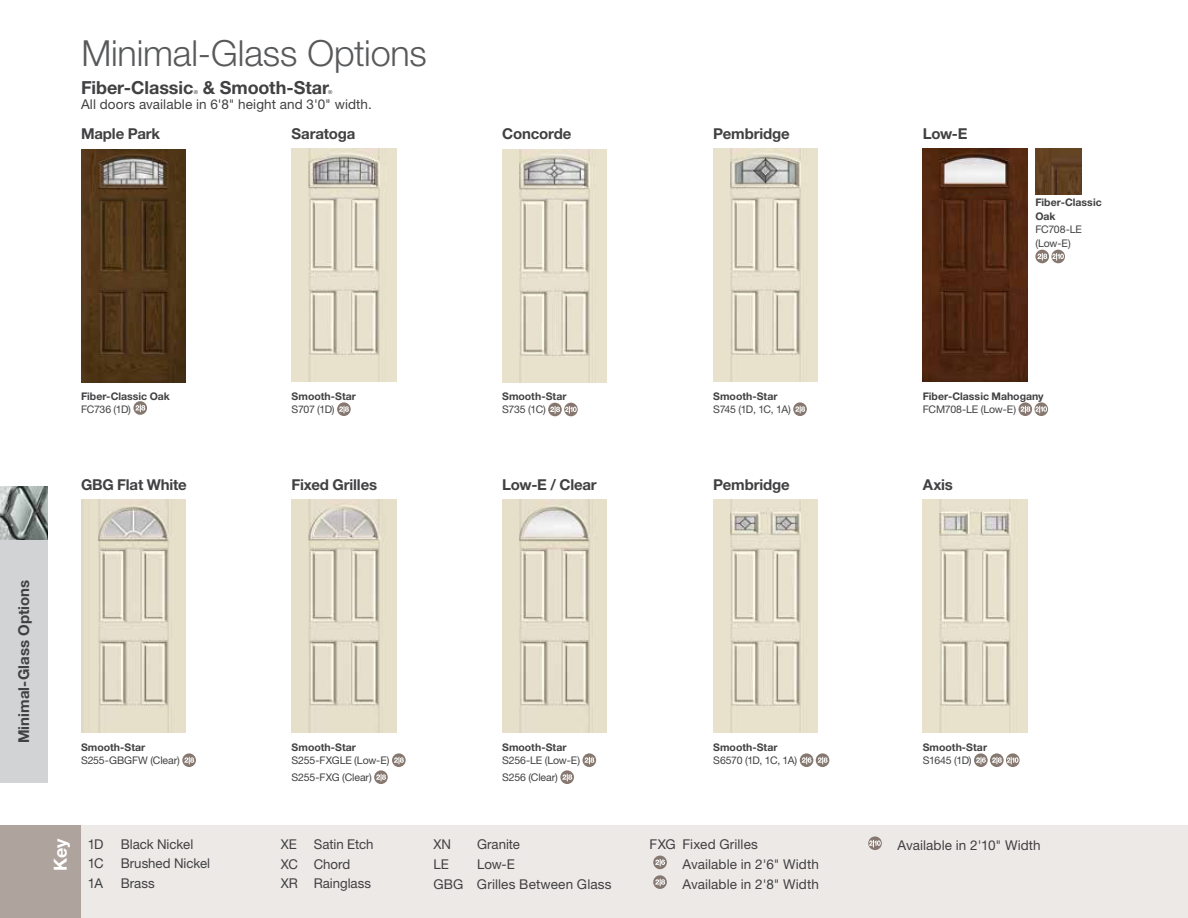
<style>
.page{position:relative;width:1188px;height:918px;background:#fff}
.page>*{position:absolute;margin:0;border:0;box-sizing:border-box;transform-origin:0 0}
.t1{font:300 36px "Helvetica Neue LT Std";letter-spacing:-.005em;color:#58595b}
.t2{font:700 18px "Helvetica Neue LT Std";letter-spacing:-.005em;color:#414042}
.t3{font:700 18px "Helvetica Neue LT Std";color:#fff}
.t4{font:700 15px "Helvetica Neue LT Std";letter-spacing:-.01em;color:#414042}
.t5{font:13.5px/19.8px "Helvetica Neue LT Std";letter-spacing:.005em;color:#414042}
.t6{font:700 10.5px/13.5px "Helvetica Neue LT Std";letter-spacing:.005em;color:#414042}
.t7{font:10.5px/17px "Helvetica Neue LT Std";letter-spacing:-.01em;color:#414042}
.t8{font:10.5px "Helvetica Neue LT Std";letter-spacing:-.035em;color:#414042}
.t9{font:10.5px "Helvetica Neue LT Std";letter-spacing:-.06em;color:#414042}
.t10{font:5.4px "Helvetica Neue LT Std";color:#414042}
</style>
<div class="page">
<div style="left:81px;top:826px;width:1107px;height:92px;background:#ece9e7"></div>
<div style="left:653px;top:856px;width:14px;height:13px;background:#867870;border-radius:50%"></div>
<svg style="left:655px;top:859px;width:10px;height:7px"></svg>
<svg style="left:653px;top:875px;width:14px;height:14px"></svg>
<svg style="left:655px;top:879px;width:10px;height:7px"></svg>
<svg style="left:868px;top:836px;width:14px;height:14px"></svg>
<svg style="left:869px;top:840px;width:12px;height:7px"></svg>
<div style="left:0;top:826px;width:81px;height:92px;background:#aea39d"></div>
<svg style="left:1019px;top:402px;width:13px;height:14px"></svg>
<svg style="left:1034px;top:402px;width:14px;height:14px"></svg>
<svg style="left:1021px;top:406px;width:26px;height:7px"></svg>
<img style="left:923px;top:149px;width:104px;height:233px">
<img style="left:1035px;top:148px;width:46px;height:46px">
<div style="left:1035px;top:250px;width:14px;height:13px;background:#867870;border-radius:50%"></div>
<div style="left:1051px;top:250px;width:14px;height:13px;background:#867870;border-radius:50%"></div>
<svg style="left:1037px;top:253px;width:27px;height:8px"></svg>
<svg style="left:392px;top:753px;width:14px;height:14px"></svg>
<svg style="left:394px;top:757px;width:10px;height:7px"></svg>
<svg style="left:374px;top:770px;width:14px;height:14px"></svg>
<svg style="left:376px;top:774px;width:10px;height:7px"></svg>
<img style="left:292px;top:500px;width:104px;height:233px">
<svg style="left:182px;top:753px;width:14px;height:14px"></svg>
<svg style="left:184px;top:757px;width:10px;height:7px"></svg>
<img style="left:81px;top:500px;width:104px;height:233px">
<svg style="left:583px;top:753px;width:13px;height:14px"></svg>
<svg style="left:585px;top:757px;width:9px;height:7px"></svg>
<svg style="left:560px;top:770px;width:14px;height:14px"></svg>
<svg style="left:562px;top:774px;width:10px;height:7px"></svg>
<img style="left:502px;top:500px;width:105px;height:233px">
<svg style="left:337px;top:402px;width:14px;height:14px"></svg>
<svg style="left:339px;top:406px;width:10px;height:7px"></svg>
<img style="left:292px;top:149px;width:104px;height:233px">
<svg style="left:974px;top:753px;width:14px;height:14px"></svg>
<svg style="left:976px;top:757px;width:10px;height:7px"></svg>
<svg style="left:990px;top:753px;width:14px;height:14px"></svg>
<svg style="left:1006px;top:753px;width:14px;height:14px"></svg>
<svg style="left:992px;top:757px;width:27px;height:7px"></svg>
<img style="left:923px;top:500px;width:104px;height:233px">
<svg style="left:800px;top:753px;width:13px;height:14px"></svg>
<svg style="left:802px;top:757px;width:10px;height:7px"></svg>
<svg style="left:816px;top:753px;width:13px;height:14px"></svg>
<svg style="left:818px;top:757px;width:10px;height:7px"></svg>
<img style="left:713px;top:500px;width:105px;height:233px">
<svg style="left:793px;top:402px;width:14px;height:14px"></svg>
<svg style="left:795px;top:406px;width:10px;height:7px"></svg>
<img style="left:713px;top:149px;width:105px;height:233px">
<svg style="left:133px;top:401px;width:14px;height:14px"></svg>
<svg style="left:135px;top:405px;width:10px;height:7px"></svg>
<img style="left:81px;top:149px;width:104px;height:233px">
<div style="left:548px;top:403px;width:14px;height:13px;background:#867870;border-radius:50%"></div>
<div style="left:564px;top:403px;width:14px;height:13px;background:#867870;border-radius:50%"></div>
<svg style="left:550px;top:406px;width:27px;height:8px"></svg>
<img style="left:502px;top:149px;width:105px;height:233px">
<img style="left:0;top:486px;width:48px;height:54px">
<div style="left:0;top:540px;width:48px;height:243px;background:#d1d3d4"></div>
<h1 class="t1" style="left:81px;top:31px;width:347px">Minimal-Glass Options</h1>
<h2 class="t2" style="left:81px;top:76px;width:114px">Fiber-Classic</h2>
<p class="t10" style="left:194px;top:89px;width:6px">®</p>
<h2 class="t2" style="left:203px;top:76px;width:128px">&amp; Smooth-Star</h2>
<p class="t10" style="left:328px;top:89px;width:6px">®</p>
<p class="t5" style="left:81px;top:94px;width:292px">All doors available in 6'8" height and 3'0" width.</p>
<p class="t4" style="left:81px;top:125px;width:81px">Maple Park</p>
<p class="t4" style="left:292px;top:124px;width:65px">Saratoga</p>
<p class="t4" style="left:502px;top:125px;width:71px">Concorde</p>
<p class="t4" style="left:713px;top:124px;width:78px">Pembridge</p>
<p class="t4" style="left:923px;top:124px;width:46px">Low-E</p>
<p class="t6" style="left:1035px;top:196px;width:68px">Fiber-Classic<br>Oak</p>
<p class="t7" style="left:1035px;top:223px;width:48px;line-height:13.5px">FC708-LE (Low-E)</p>
<p class="t6" style="left:81px;top:389px;width:90px">Fiber-Classic Oak</p>
<p class="t7" style="left:81px;top:401px;width:52px">FC736 (1D)</p>
<p class="t4" style="left:81px;top:475px;width:107px">GBG Flat White</p>
<p class="t4" style="left:14px;top:743px;width:165px;rotate:-90deg">Minimal-Glass Options</p>
<p class="t6" style="left:81px;top:740px;width:66px">Smooth-Star</p>
<p class="t7" style="left:81px;top:752px;width:100px">S255-GBGFW (Clear)</p>
<h2 class="t3" style="left:49px;top:871px;width:33px;rotate:-90deg">Key</h2>
<p class="t5" style="left:88px;top:834px;width:17px">1D</p>
<p class="t5" style="left:121px;top:834px;width:74px">Black Nickel</p>
<p class="t5" style="left:88px;top:854px;width:18px">1C</p>
<p class="t5" style="left:121px;top:854px;width:91px">Brushed Nickel</p>
<p class="t5" style="left:88px;top:873px;width:17px">1A</p>
<p class="t5" style="left:121px;top:873px;width:36px">Brass</p>
<p class="t6" style="left:292px;top:389px;width:66px">Smooth-Star</p>
<p class="t7" style="left:292px;top:401px;width:45px">S707 (1D)</p>
<p class="t4" style="left:292px;top:475px;width:87px">Fixed Grilles</p>
<p class="t6" style="left:502px;top:389px;width:66px">Smooth-Star</p>
<p class="t7" style="left:502px;top:401px;width:45px">S735 (1C)</p>
<p class="t4" style="left:502px;top:475px;width:96px">Low-E / Clear</p>
<p class="t6" style="left:713px;top:389px;width:66px">Smooth-Star</p>
<p class="t9" style="left:713px;top:403px;width:79px">S745 (1D, 1C, 1A)</p>
<p class="t4" style="left:713px;top:475px;width:78px">Pembridge</p>
<p class="t6" style="left:923px;top:389px;width:123px">Fiber-Classic Mahogany</p>
<p class="t7" style="left:923px;top:401px;width:95px">FCM708-LE (Low-E)</p>
<p class="t4" style="left:923px;top:475px;width:32px">Axis</p>
<p class="t6" style="left:292px;top:740px;width:66px">Smooth-Star</p>
<p class="t7" style="left:292px;top:752px;width:100px">S255-FXGLE (Low-E)<br>S255-FXG (Clear)</p>
<p class="t6" style="left:502px;top:740px;width:66px">Smooth-Star</p>
<p class="t7" style="left:502px;top:752px;width:79px">S256-LE (Low-E)<br>S256 (Clear)</p>
<p class="t5" style="left:281px;top:834px;width:94px">XE Satin Etch<br>XC Chord<br>XR Rainglass</p>
<p class="t5" style="left:434px;top:835px;width:19px">XN</p>
<p class="t5" style="left:477px;top:835px;width:44px">Granite</p>
<p class="t5" style="left:434px;top:854px;width:180px;text-indent:44px">Low-E<br>GBG Grilles Between Glass</p>
<p class="t5" style="left:434px;top:854px;width:17px">LE</p>
<p class="t6" style="left:713px;top:740px;width:66px">Smooth-Star</p>
<p class="t8" style="left:713px;top:754px;width:86px">S6570 (1D, 1C, 1A)</p>
<p class="t6" style="left:923px;top:740px;width:66px">Smooth-Star</p>
<p class="t7" style="left:923px;top:752px;width:50px">S1645 (1D)</p>
<p class="t5" style="left:683px;top:835px;width:138px;text-indent:-33px">FXG Fixed Grilles<br>Available in 2'6" Width<br>Available in 2'8" Width</p>
<p class="t5" style="left:898px;top:835px;width:145px">Available in 2'10" Width</p>
</div>
